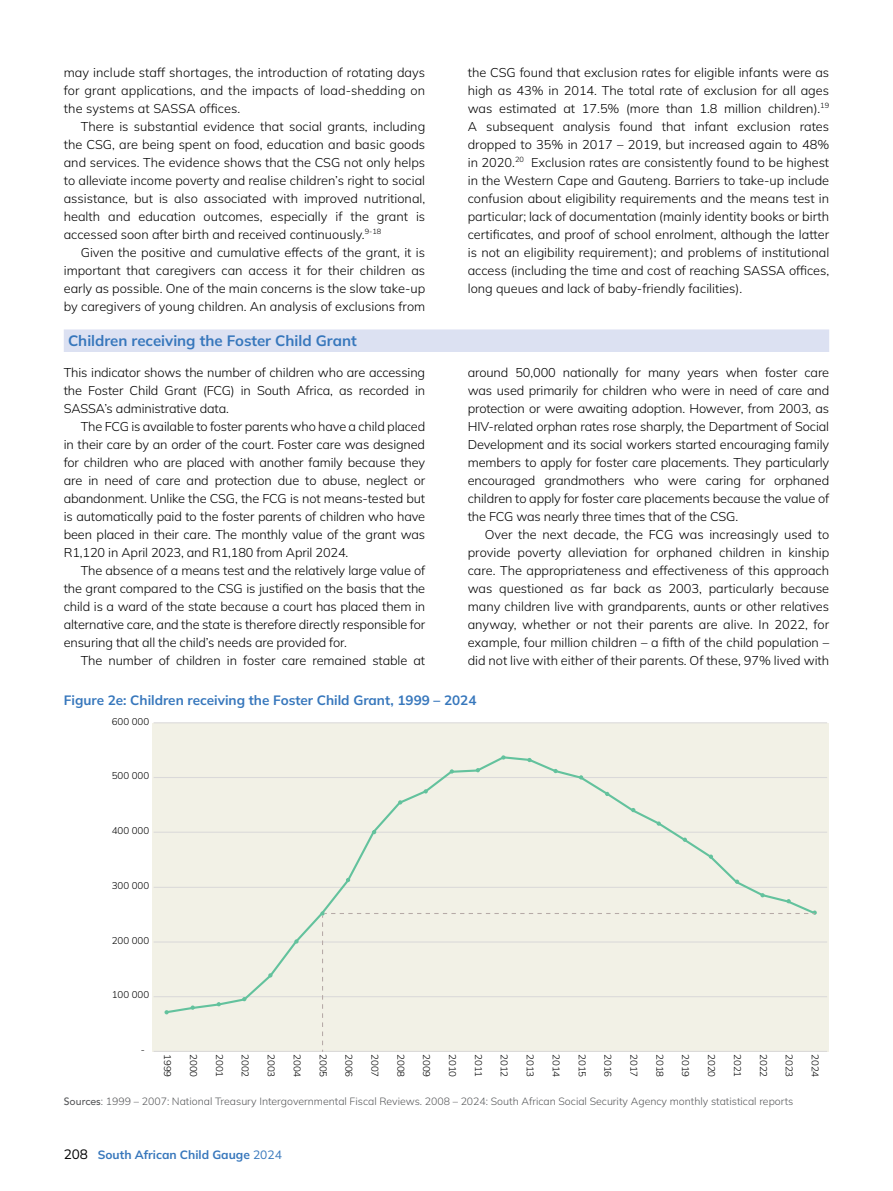
<style>
.page{position:relative;width:893px;height:1191px;background:#fff}
.page>*{position:absolute;margin:0;border:0;box-sizing:border-box;transform-origin:0 0}
.t1{font:700 15px "Mulish";color:#3777bc}
.t2{font:700 13.5px "Mulish";color:#3777bc}
.t3{font:300 12.75px/18px "Mulish";letter-spacing:-.01em;color:#000;text-align:justify}
.t4{font:700 12px "Mulish";color:#3777bc}
.t5{font:300 10.5px "Mulish";color:#58595b}
.t6{font:300 9.75px "Mulish";color:#000}
.s1{font-family:"Avenir LT Std";font-weight:500}
.s2{font-weight:400;font-size:13.5px;color:#000}
.s3{font-weight:400}
</style>
<div class="page">
<div style="left:64px;top:329px;width:765px;height:23px;background:#dce1f2"></div>
<div style="left:152px;top:722px;width:676px;height:329px;background:#f2f1e6"></div>
<hr style="left:154px;top:996px;width:673px;height:1px;background:#dad9d9">
<hr style="left:154px;top:941px;width:673px;height:1px;background:#dad9d9">
<hr style="left:154px;top:886px;width:673px;height:2px;background:#dad9d9">
<hr style="left:154px;top:831px;width:673px;height:1px;background:#dad9d9">
<hr style="left:154px;top:777px;width:673px;height:1px;background:#dad9d9">
<hr style="left:154px;top:722px;width:673px;height:1px;background:#dad9d9">
<hr style="left:154px;top:1050px;width:673px;height:2px;background:#dad9d9">
<svg style="left:164px;top:756px;width:653px;height:257px"></svg>
<svg style="left:164px;top:1010px;width:5px;height:4px"></svg>
<svg style="left:191px;top:1005px;width:4px;height:4px"></svg>
<svg style="left:217px;top:1002px;width:4px;height:4px"></svg>
<svg style="left:242px;top:997px;width:4px;height:4px"></svg>
<svg style="left:268px;top:973px;width:4px;height:4px"></svg>
<svg style="left:294px;top:939px;width:5px;height:4px"></svg>
<svg style="left:346px;top:878px;width:4px;height:4px"></svg>
<svg style="left:372px;top:830px;width:4px;height:4px"></svg>
<svg style="left:398px;top:800px;width:4px;height:4px"></svg>
<svg style="left:424px;top:789px;width:4px;height:4px"></svg>
<svg style="left:450px;top:769px;width:4px;height:4px"></svg>
<svg style="left:476px;top:768px;width:4px;height:4px"></svg>
<svg style="left:501px;top:755px;width:5px;height:4px"></svg>
<svg style="left:527px;top:758px;width:5px;height:4px"></svg>
<svg style="left:553px;top:769px;width:5px;height:4px"></svg>
<svg style="left:579px;top:775px;width:4px;height:4px"></svg>
<svg style="left:605px;top:792px;width:4px;height:4px"></svg>
<svg style="left:631px;top:808px;width:4px;height:4px"></svg>
<svg style="left:657px;top:821px;width:4px;height:4px"></svg>
<svg style="left:683px;top:837px;width:4px;height:5px"></svg>
<svg style="left:709px;top:854px;width:4px;height:4px"></svg>
<svg style="left:735px;top:879px;width:4px;height:4px"></svg>
<svg style="left:760px;top:893px;width:5px;height:4px"></svg>
<svg style="left:786px;top:899px;width:5px;height:4px"></svg>
<svg style="left:320px;top:910px;width:497px;height:141px"></svg>
<p class="t3" style="left:64px;top:63px;width:363px">may include staff shortages, the introduction of rotating days for grant applications, and the impacts of load-shedding on the systems at SASSA offices.</p>
<p class="t3" style="left:64px;top:117px;width:363px;text-indent:17px">There is substantial evidence that social grants, including the CSG, are being spent on food, education and basic goods and services. The evidence shows that the CSG not only helps to alleviate income poverty and realise children’s right to social assistance, but is also associated with improved nutritional, health and education outcomes, especially if the grant is accessed soon after birth and received continuously.<sup>9-18</sup></p>
<p class="t3" style="left:64px;top:243px;width:363px;text-indent:17px">Given the positive and cumulative effects of the grant, it is important that caregivers can access it for their children as early as possible. One of the main concerns is the slow take-up by caregivers of young children. An analysis of exclusions from</p>
<p class="t3" style="left:468px;top:63px;width:363px">the CSG found that exclusion rates for eligible infants were as high as 43% in 2014. The total rate of exclusion for all ages was estimated at 17.5% (more than 1.8 million children).<sup>19<br></sup>A subsequent analysis found that infant exclusion rates dropped to 35% in 2017 – 2019, but increased again to 48% in 2020.<sup>20</sup> Exclusion rates are consistently found to be highest in the Western Cape and Gauteng. Barriers to take-up include confusion about eligibility requirements and the means test in particular; lack of documentation (mainly identity books or birth certificates, and proof of school enrolment, although the latter is not an eligibility requirement); and problems of institutional access (including the time and cost of reaching SASSA offices, long queues and lack of baby-friendly facilities).</p>
<p class="t1" style="left:68px;top:331px;width:290px">Children receiving the Foster Child Grant</p>
<p class="t3" style="left:64px;top:363px;width:363px">This indicator shows the number of children who are accessing the Foster Child Grant (FCG) in South Africa, as recorded in SASSA’s administrative data.</p>
<p class="t3" style="left:64px;top:417px;width:363px;text-indent:17px">The FCG is available to foster parents who have a child placed in their care by an order of the court. Foster care was designed for children who are placed with another family because they are in need of care and protection due to abuse, neglect or abandonment. Unlike the CSG, the FCG is not means-tested but is automatically paid to the foster parents of children who have been placed in their care. The monthly value of the grant was R1,120 in April 2023, and R1,180 from April 2024.</p>
<p class="t3" style="left:64px;top:561px;width:363px;text-indent:17px">The absence of a means test and the relatively large value of the grant compared to the CSG is justified on the basis that the child is a ward of the state because a court has placed them in alternative care, and the state is therefore directly responsible for ensuring that all the child’s needs are provided for.</p>
<p class="t3" style="left:81px;top:651px;width:346px">The number of children in foster care remained stable at</p>
<p class="t3" style="left:468px;top:363px;width:363px">around 50,000 nationally for many years when foster care was used primarily for children who were in need of care and protection or were awaiting adoption. However, from 2003, as HIV-related orphan rates rose sharply, the Department of Social Development and its social workers started encouraging family members to apply for foster care placements. They particularly encouraged grandmothers who were caring for orphaned children to apply for foster care placements because the value of the FCG was nearly three times that of the CSG.</p>
<p class="t3" style="left:468px;top:525px;width:363px;text-indent:17px">Over the next decade, the FCG was increasingly used to provide poverty alleviation for orphaned children in kinship care. The appropriateness and effectiveness of this approach was questioned as far back as 2003, particularly because many children live with grandparents, aunts or other relatives anyway, whether or not their parents are alive. In 2022, for example, four million children – a fifth of the child population – did not live with either of their parents. Of these, 97% lived with</p>
<p class="t2" style="left:64px;top:691px;width:414px">Figure 2e: Children receiving the Foster Child Grant, 1999 – 2024</p>
<p class="t6" style="left:112px;top:714px;width:39px">600 000</p>
<p class="t6" style="left:112px;top:769px;width:39px">500 000</p>
<p class="t6" style="left:112px;top:823px;width:39px">400 000</p>
<p class="t6" style="left:112px;top:879px;width:39px">300 000</p>
<p class="t6" style="left:112px;top:933px;width:39px">200 000</p>
<p class="t6" style="left:112px;top:988px;width:39px">100 000</p>
<p class="t6" style="left:141px;top:1043px;width:6px">-</p>
<p class="t6" style="left:174px;top:1054px;width:25px;rotate:90deg">1999</p>
<p class="t6" style="left:200px;top:1054px;width:25px;rotate:90deg">2000</p>
<p class="t6" style="left:226px;top:1054px;width:25px;rotate:90deg">2001</p>
<p class="t6" style="left:252px;top:1054px;width:25px;rotate:90deg">2002</p>
<p class="t6" style="left:278px;top:1054px;width:25px;rotate:90deg">2003</p>
<p class="t6" style="left:304px;top:1054px;width:25px;rotate:90deg">2004</p>
<p class="t6" style="left:330px;top:1054px;width:25px;rotate:90deg">2005</p>
<p class="t6" style="left:356px;top:1054px;width:25px;rotate:90deg">2006</p>
<p class="t6" style="left:382px;top:1054px;width:25px;rotate:90deg">2007</p>
<p class="t6" style="left:407px;top:1054px;width:25px;rotate:90deg">2008</p>
<p class="t6" style="left:433px;top:1054px;width:25px;rotate:90deg">2009</p>
<p class="t6" style="left:459px;top:1054px;width:25px;rotate:90deg">2010</p>
<p class="t6" style="left:485px;top:1054px;width:25px;rotate:90deg">2011</p>
<p class="t6" style="left:511px;top:1054px;width:25px;rotate:90deg">2012</p>
<p class="t6" style="left:537px;top:1054px;width:25px;rotate:90deg">2013</p>
<p class="t6" style="left:563px;top:1054px;width:25px;rotate:90deg">2014</p>
<p class="t6" style="left:589px;top:1054px;width:25px;rotate:90deg">2015</p>
<p class="t6" style="left:615px;top:1054px;width:25px;rotate:90deg">2016</p>
<p class="t6" style="left:641px;top:1054px;width:25px;rotate:90deg">2017</p>
<p class="t6" style="left:666px;top:1054px;width:25px;rotate:90deg">2018</p>
<p class="t6" style="left:692px;top:1054px;width:25px;rotate:90deg">2019</p>
<p class="t6" style="left:718px;top:1054px;width:25px;rotate:90deg">2020</p>
<p class="t6" style="left:744px;top:1054px;width:25px;rotate:90deg">2021</p>
<p class="t6" style="left:770px;top:1054px;width:25px;rotate:90deg">2022</p>
<p class="t6" style="left:796px;top:1054px;width:25px;rotate:90deg">2023</p>
<p class="t6" style="left:822px;top:1054px;width:25px;rotate:90deg">2024</p>
<p class="t5" style="left:64px;top:1093px;width:731px"><span class="s1">Sources</span>: 1999 – 2007: National Treasury Intergovernmental Fiscal Reviews. 2008 – 2024: South African Social Security Agency monthly statistical reports</p>
<p class="t4" style="left:64px;top:1146px;width:220px"><span class="s2">208</span> South African Child Gauge <span class="s3">2024</span></p>
</div>
